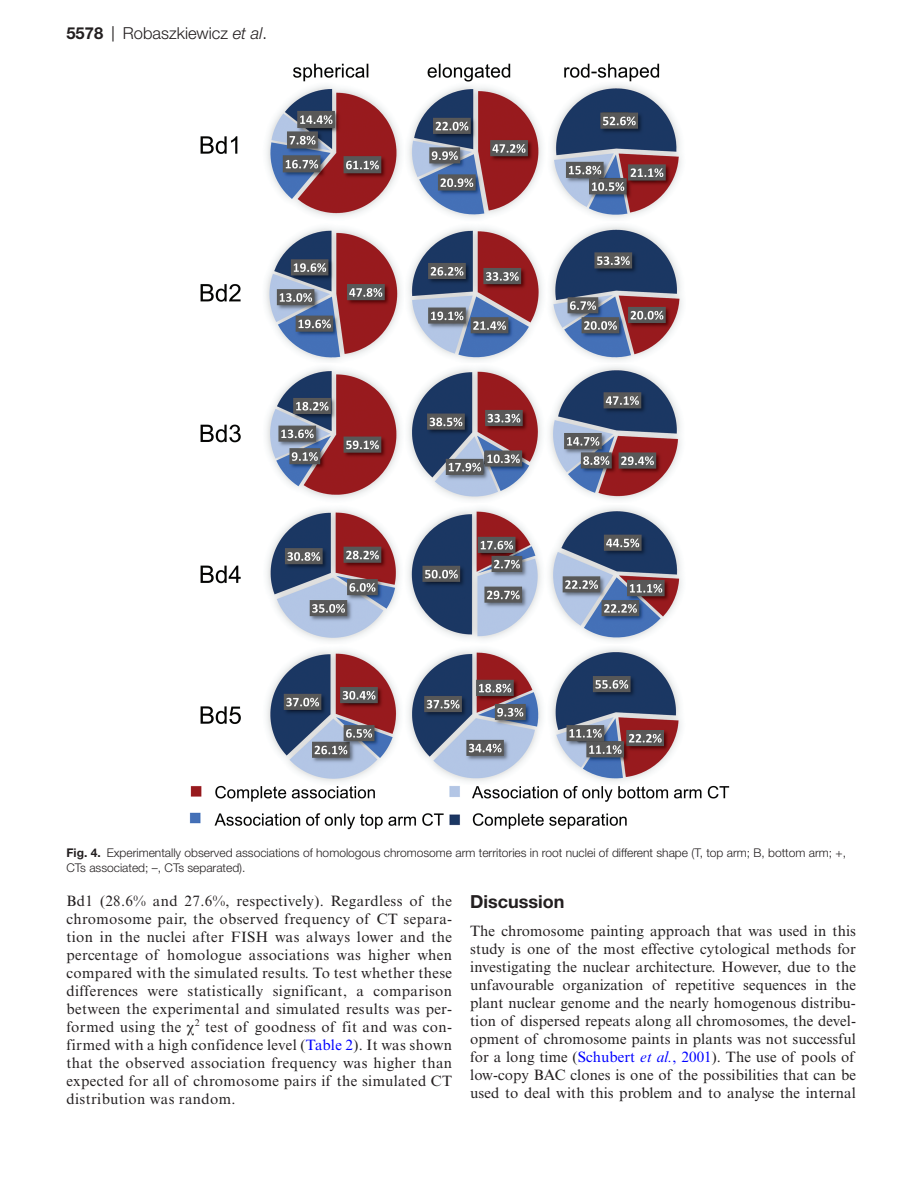
<style>
.page{position:relative;width:919px;height:1187px;background:#fff}
.page>*{position:absolute;margin:0;border:0;box-sizing:border-box;transform-origin:0 0}
.t1{font:700 18px "Helvetica Neue LT Std";color:#231f20}
.t2{font:300 16.5px "Helvetica Neue LT Std";color:#231f20}
.t3{font:15px/18px "Times New Roman MT Std";letter-spacing:.005em;color:#231f20;text-align:justify}
.t4{font:300 12px/15px "Helvetica Neue LT Std";color:#231f20}
.s1{font-weight:700}
.s2{font-family:"Times New Roman MT Std";font-weight:400}
.s3{font-style:italic}
.s4{font-family:"Gandhari Unicode"}
.s5{color:#00f}
.s6{font-style:italic;color:#00f}
</style>
<div class="page">
<img style="left:190px;top:63px;width:540px;height:766px">
<p class="t2" style="left:66px;top:23px;width:202px"><span class="s1">5578</span> <span class="s2">|</span> Robaszkiewicz <span class="s3">et al</span>.</p>
<p class="t4" style="left:66px;top:845px;width:781px"><span class="s1">Fig. 4.</span> Experimentally observed associations of homologous chromosome arm territories in root nuclei of different shape (T, top arm; B, bottom arm; +,<br>CTs associated; –, CTs separated).</p>
<p class="t3" style="left:66px;top:892px;width:387px">Bd1 (28.6% and 27.6%, respectively). Regardless of the chromosome pair, the observed frequency of CT separa&shy;tion in the nuclei after FISH was always lower and the percentage of homologue associations was higher when compared with the simulated results. To test whether these differences were statistically significant, a comparison between the experimental and simulated results was per&shy;formed using the <span class="s4">χ</span><sup>2</sup> test of goodness of fit and was con&shy;firmed with a high confidence level (<span class="s5">Table 2</span>). It was shown that the observed association frequency was higher than expected for all of chromosome pairs if the simulated CT distribution was random.</p>
<p class="t1" style="left:470px;top:890px;width:96px">Discussion</p>
<p class="t3" style="left:470px;top:922px;width:387px">The chromosome painting approach that was used in this study is one of the most effective cytological methods for investigating the nuclear architecture. However, due to the unfavourable organization of repetitive sequences in the plant nuclear genome and the nearly homogenous distribu&shy;tion of dispersed repeats along all chromosomes, the devel&shy;opment of chromosome paints in plants was not successful for a long time (<span class="s5">Schubert</span> <span class="s6">et al.</span><span class="s5">, 2001</span>). The use of pools of low-copy BAC clones is one of the possibilities that can be used to deal with this problem and to analyse the internal</p>
</div>
